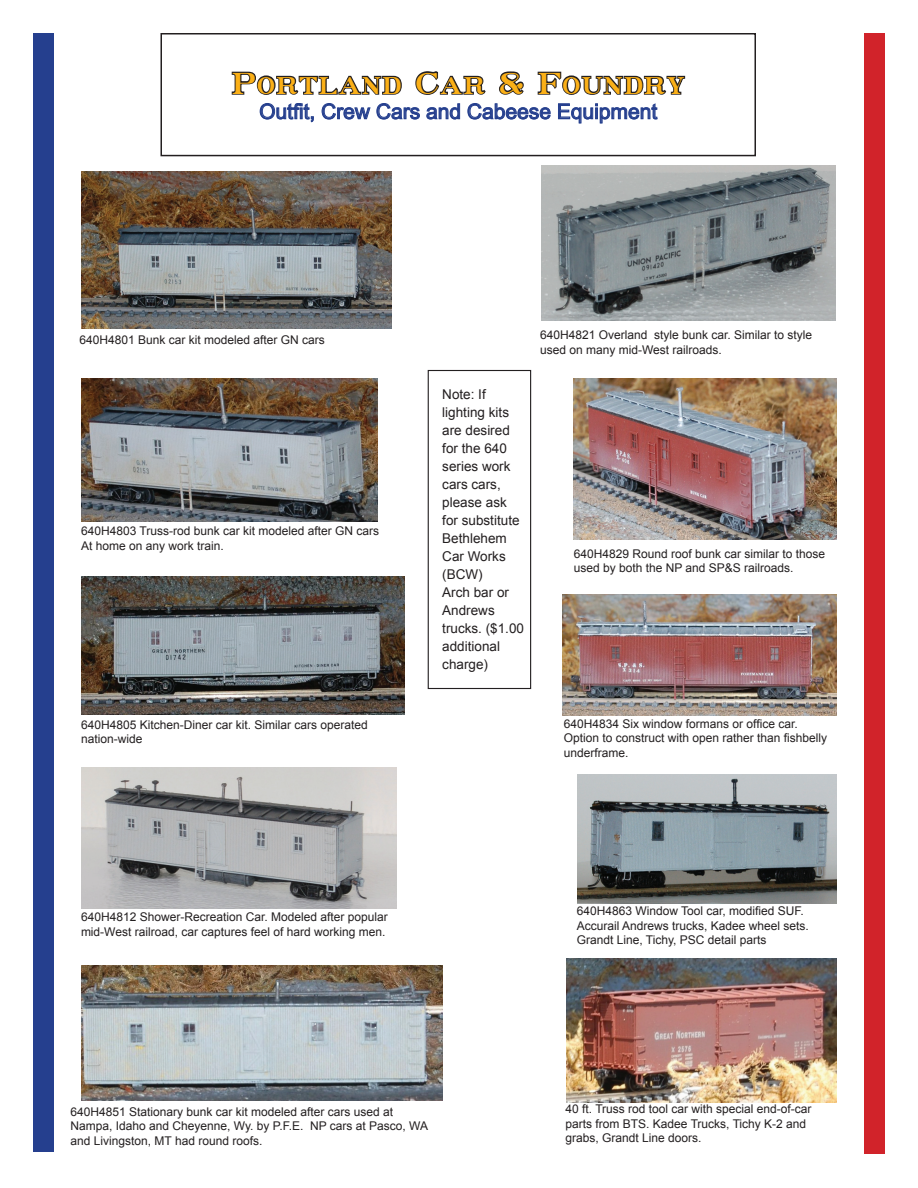
<style>
.page{position:relative;width:918px;height:1188px;background:#fff}
.page>*{position:absolute;margin:0;border:0;box-sizing:border-box;transform-origin:0 0}
.t1{font:30px "RR Roman NP";color:#fbb017}
.t2{font:21px "Arial";color:#253f8e}
.t3{font:13.5px/18px "Arial";color:#231f20}
.t4{font:12px/14.4px "Arial";color:#231f20}
</style>
<div class="page">
<svg style="left:231px;top:71px;width:171px;height:24px"></svg>
<svg style="left:415px;top:71px;width:71px;height:24px"></svg>
<svg style="left:499px;top:71px;width:25px;height:24px"></svg>
<svg style="left:537px;top:71px;width:149px;height:24px"></svg>
<svg style="left:260px;top:103px;width:54px;height:19px"></svg>
<svg style="left:321px;top:103px;width:99px;height:17px"></svg>
<svg style="left:426px;top:103px;width:34px;height:17px"></svg>
<svg style="left:467px;top:103px;width:84px;height:17px"></svg>
<svg style="left:558px;top:103px;width:100px;height:21px"></svg>
<div style="left:160px;top:33px;width:596px;height:123px;border:2px solid #231f20"></div>
<img style="left:81px;top:171px;width:311px;height:158px">
<img style="left:81px;top:378px;width:297px;height:144px">
<img style="left:81px;top:767px;width:316px;height:142px">
<img style="left:574px;top:378px;width:263px;height:162px">
<img style="left:81px;top:576px;width:324px;height:139px">
<img style="left:542px;top:165px;width:293px;height:156px">
<img style="left:81px;top:966px;width:361px;height:134px">
<img style="left:562px;top:594px;width:275px;height:122px">
<div style="left:34px;top:34px;width:20px;height:1118px;background:#253f8e"></div>
<div style="left:864px;top:34px;width:20px;height:1120px;background:#d1232a"></div>
<img style="left:567px;top:958px;width:270px;height:144px">
<img style="left:578px;top:774px;width:259px;height:130px">
<div style="left:428px;top:370px;width:103px;height:319px;border:1px solid #231f20"></div>
<h1 class="t1" style="left:231px;top:68px;width:456px">Portland Car &amp; Foundry</h1>
<h2 class="t2" style="left:259px;top:98px;width:399px">Outfit, Crew Cars and Cabeese Equipment</h2>
<p class="t4" style="left:80px;top:332px;width:247px">640H4801 Bunk car kit modeled after GN cars</p>
<p class="t4" style="left:81px;top:524px;width:300px">640H4803 Truss-rod bunk car kit modeled after GN cars<br>At home on any work train.</p>
<p class="t4" style="left:81px;top:717px;width:288px">640H4805 Kitchen-Diner car kit. Similar cars operated nation-wide</p>
<p class="t3" style="left:442px;top:385px;width:83px">Note: If lighting kits are desired for the 640 series work cars cars, please ask for substitute<br>Bethlehem<br>Car Works (BCW)<br>Arch bar or<br>Andrews trucks. ($1.00 additional charge)</p>
<p class="t4" style="left:540px;top:328px;width:274px">640H4821 Overland style bunk car. Similar to style used on many mid-West railroads.</p>
<p class="t4" style="left:574px;top:546px;width:253px">640H4829 Round roof bunk car similar to those used by both the NP and SP&amp;S railroads.</p>
<p class="t4" style="left:564px;top:717px;width:265px">640H4834 Six window formans or office car.<br>Option to construct with open rather than fishbelly underframe.</p>
<p class="t4" style="left:81px;top:910px;width:308px">640H4812 Shower-Recreation Car. Modeled after popular mid-West railroad, car captures feel of hard working men.</p>
<p class="t4" style="left:577px;top:904px;width:234px">640H4863 Window Tool car, modified SUF.<br>Accurail Andrews trucks, Kadee wheel sets.<br>Grandt Line, Tichy, PSC detail parts</p>
<p class="t4" style="left:71px;top:1104px;width:359px">640H4851 Stationary bunk car kit modeled after cars used at<br>Nampa, Idaho and Cheyenne, Wy. by P.F.E. NP cars at Pasco, WA and Livingston, MT had round roofs.</p>
<p class="t4" style="left:566px;top:1102px;width:248px">40 ft. Truss rod tool car with special end-of-car parts from BTS. Kadee Trucks, Tichy K-2 and grabs, Grandt Line doors.</p>
</div>
